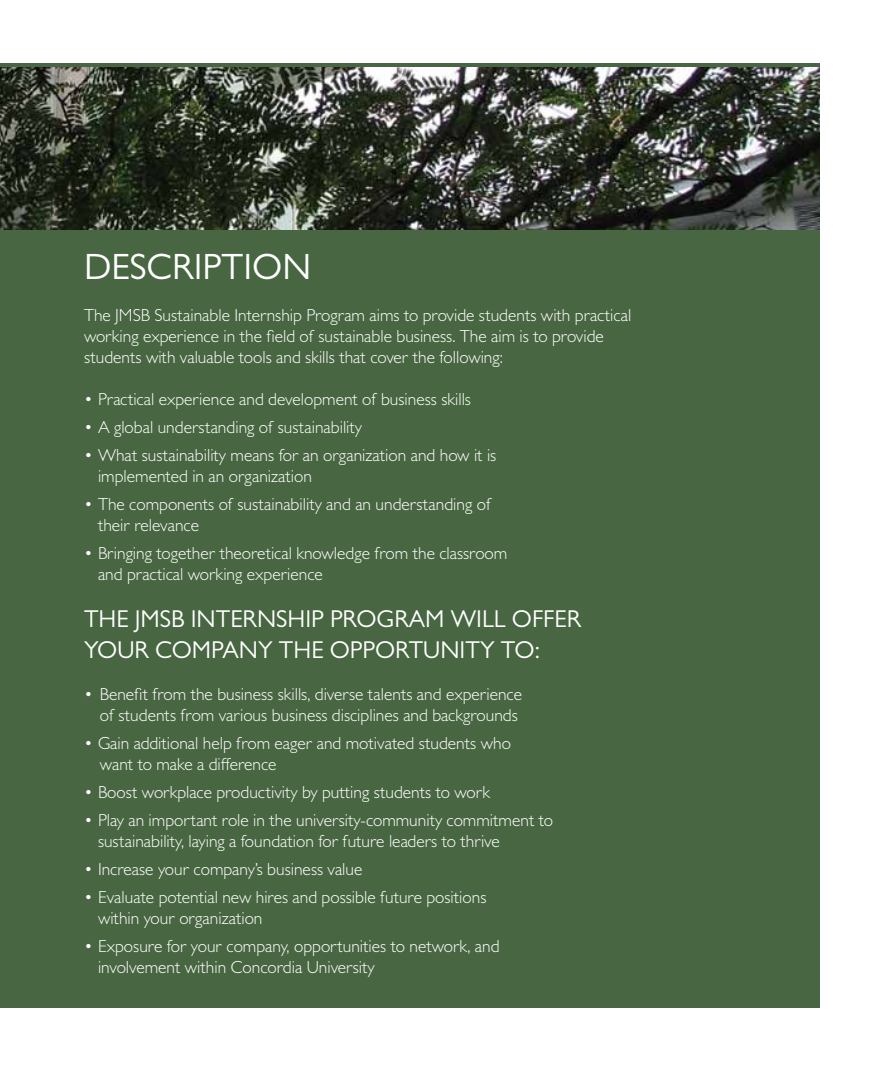
<style>
.page{position:relative;width:882px;height:1071px;background:#fff}
.page>*{position:absolute;margin:0;border:0;box-sizing:border-box;transform-origin:0 0}
.t1{font:36.75px "Gill Sans MT Pro";color:#fff}
.t2{font:24.5px/31.5px "Gill Sans MT Pro";color:#fff}
.t3{font:300 17.5px/21px "Gill Sans MT Pro";color:#fff}
</style>
<div class="page">
<div style="left:0;top:63px;width:820px;height:945px;background:#486641"></div>
<svg style="left:0;top:67px;width:819px;height:1px"></svg>
<img style="left:0;top:68px;width:820px;height:161px">
<h1 class="t1" style="left:84px;top:245px;width:229px">DESCRIPTION</h1>
<p class="t3" style="left:84px;top:304px;width:549px">The JMSB Sustainable Internship Program aims to provide students with practical working experience in the field of sustainable business. The aim is to provide students with valuable tools and skills that cover the following:</p>
<p class="t3" style="left:84px;top:388px;width:389px">• Practical experience and development of business skills</p>
<p class="t3" style="left:84px;top:416px;width:280px">• A global understanding of sustainability</p>
<p class="t3" style="left:98px;top:444px;width:400px;text-indent:-14px">• What sustainability means for an organization and how it is implemented in an organization</p>
<p class="t3" style="left:98px;top:493px;width:395px;text-indent:-14px">• The components of sustainability and an understanding of their relevance</p>
<p class="t3" style="left:98px;top:542px;width:411px;text-indent:-14px">• Bringing together theoretical knowledge from the classroom and practical working experience</p>
<h2 class="t2" style="left:84px;top:602px;width:499px">THE JMSB INTERNSHIP PROGRAM WILL OFFER<br>YOUR COMPANY THE OPPORTUNITY TO:</h2>
<p class="t3" style="left:84px;top:683px;width:440px;text-align:right">• Benefit from the business skills, diverse talents and experience of students from various business disciplines and backgrounds</p>
<p class="t3" style="left:100px;top:732px;width:413px;text-indent:-16px">• Gain additional help from eager and motivated students who want to make a difference</p>
<p class="t3" style="left:84px;top:781px;width:408px">• Boost workplace productivity by putting students to work</p>
<p class="t3" style="left:98px;top:809px;width:457px;text-indent:-14px">• Play an important role in the university-community commitment to sustainability, laying a foundation for future leaders to thrive</p>
<p class="t3" style="left:84px;top:858px;width:280px">• Increase your company’s business value</p>
<p class="t3" style="left:98px;top:886px;width:390px;text-indent:-14px">• Evaluate potential new hires and possible future positions within your organization</p>
<p class="t3" style="left:98px;top:935px;width:403px;text-indent:-14px">• Exposure for your company, opportunities to network, and involvement within Concordia University</p>
</div>
